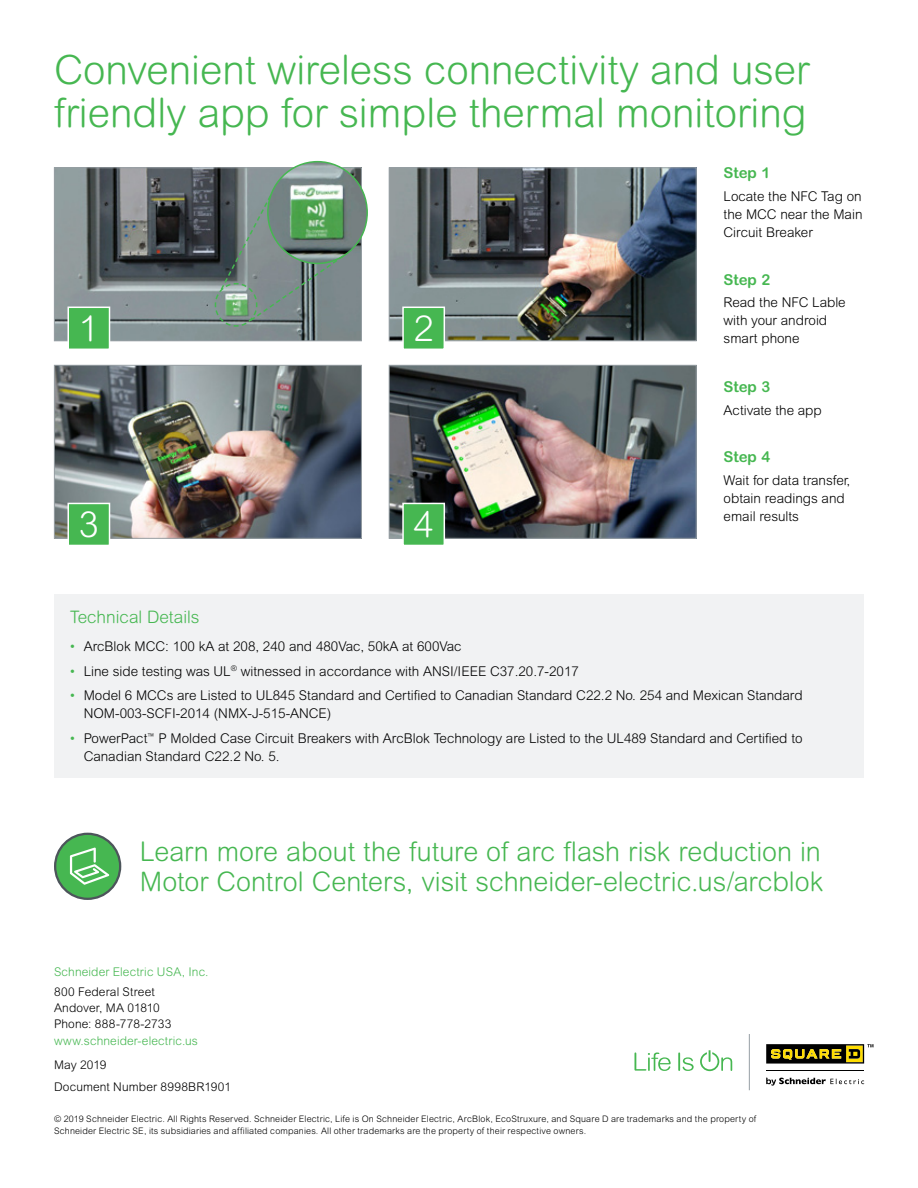
<style>
.page{position:relative;width:918px;height:1188px;background:#fff}
.page>*{position:absolute;margin:0;border:0;box-sizing:border-box;transform-origin:0 0}
.Body_Copy_9_12{font:300 40.5px/43.5px "Arial Rounded MT Std";color:#46b751}
.Body_Copy_9_12-2{font:300 36px "Arial Rounded MT Std";color:#fff}
.Cover_Subhead{font:300 27px/30px "Arial Rounded MT Std";color:#46b751}
.Body_Copy_9_12-3{font:300 17.25px "Arial Rounded MT Std";color:#46b751}
.Image_aption_green{font:700 15px "Arial Rounded MT Pro";color:#46b751}
.t1{font:300 13.5px/18px "Arial Rounded MT Std";color:#000}
.Image_aption_green-2{font:300 13.5px/18px "Arial Rounded MT Pro";color:#000}
.www_schneider-electr{font:300 12px "Arial Rounded MT Pro";letter-spacing:.01em;color:#000}
.Disclosure__Part___D{font:300 12px "Arial Rounded MT Pro";letter-spacing:.01em;color:#000}
.Schneider_Electric{font:300 12px "Arial Rounded MT Pro";letter-spacing:.01em;color:#46b751}
.www_schneider-electr-2{font:300 12px "Arial Rounded MT Pro";letter-spacing:.01em;color:#46b751}
.Disclosure__Part___D-2{font:300 9px/12px "Arial Rounded MT Pro";letter-spacing:.02em;color:#000}
.s1{font-family:"Arial Rounded MT Pro";font-weight:400;color:#46b751}
</style>
<div class="page">
<div style="left:54px;top:594px;width:810px;height:183px;background:#f1f2f3"></div>
<div style="left:55px;top:834px;width:65px;height:65px;background:#46b751;border-radius:50%"></div>
<div style="left:54px;top:833px;width:67px;height:67px;border:2px solid #4d555b;border-radius:50%"></div>
<svg style="left:70px;top:848px;width:39px;height:37px"></svg>
<hr style="left:749px;top:1034px;width:1px;height:56px;background:#979fa5">
<svg style="left:634px;top:1052px;width:37px;height:19px"></svg>
<svg style="left:678px;top:1052px;width:16px;height:19px"></svg>
<svg style="left:700px;top:1050px;width:32px;height:21px"></svg>
<hr style="left:767px;top:1070px;width:97px;height:1px;background:#000">
<svg style="left:766px;top:1078px;width:98px;height:8px"></svg>
<svg style="left:766px;top:1044px;width:107px;height:20px;background:#655c24"></svg>
<img style="left:56px;top:169px;width:304px;height:170px">
<div style="left:54px;top:167px;width:308px;height:174px;border:1px solid #979fa4"></div>
<img style="left:56px;top:367px;width:304px;height:170px">
<div style="left:54px;top:365px;width:308px;height:174px;border:1px solid #979fa4"></div>
<img style="left:391px;top:169px;width:304px;height:170px">
<div style="left:389px;top:167px;width:308px;height:174px;border:1px solid #979fa4"></div>
<img style="left:391px;top:367px;width:304px;height:170px">
<div style="left:389px;top:365px;width:308px;height:174px;border:1px solid #979fa4"></div>
<img style="left:268px;top:162px;width:99px;height:101px">
<svg style="left:214px;top:194px;width:131px;height:133px;background:#6f867b"></svg>
<div style="left:68px;top:307px;width:42px;height:43px;background:#46b751;border:2px solid #fff"></div>
<div style="left:402px;top:307px;width:43px;height:43px;background:#46b751;border:2px solid #fff"></div>
<div style="left:68px;top:503px;width:42px;height:43px;background:#46b751;border:2px solid #fff"></div>
<div style="left:402px;top:503px;width:43px;height:43px;background:#46b751;border:2px solid #fff"></div>
<p class="Body_Copy_9_12" style="left:54px;top:48px;width:757px">Convenient wireless connectivity and user friendly app for simple thermal monitoring</p>
<p class="Image_aption_green" style="left:724px;top:164px;width:48px">Step 1</p>
<p class="Image_aption_green-2" style="left:724px;top:188px;width:140px;text-align:justify">Locate the NFC Tag on the MCC near the Main Circuit Breaker</p>
<p class="Image_aption_green" style="left:724px;top:270px;width:48px">Step 2</p>
<p class="Image_aption_green-2" style="left:724px;top:294px;width:124px">Read the NFC Lable with your android smart phone</p>
<p class="Image_aption_green" style="left:724px;top:378px;width:48px">Step 3</p>
<p class="Image_aption_green-2" style="left:724px;top:401px;width:100px">Activate the app</p>
<p class="Image_aption_green" style="left:724px;top:448px;width:48px">Step 4</p>
<p class="Image_aption_green-2" style="left:724px;top:472px;width:128px">Wait for data transfer, obtain readings and email results</p>
<p class="Body_Copy_9_12-2" style="left:79px;top:308px;width:21px">1</p>
<p class="Body_Copy_9_12-2" style="left:414px;top:308px;width:21px">2</p>
<p class="Body_Copy_9_12-2" style="left:79px;top:504px;width:21px">3</p>
<p class="Body_Copy_9_12-2" style="left:414px;top:504px;width:21px">4</p>
<p class="Body_Copy_9_12-3" style="left:70px;top:607px;width:131px">Technical Details</p>
<p class="t1" style="left:70px;top:637px;width:393px"><span class="s1">•</span> ArcBlok MCC: 100 kA at 208, 240 and 480Vac, 50kA at 600Vac</p>
<p class="t1" style="left:70px;top:662px;width:510px"><span class="s1">•</span> Line side testing was UL<sup>®</sup> witnessed in accordance with ANSI/IEEE C37.20.7-2017</p>
<p class="t1" style="left:84px;top:687px;width:721px;text-indent:-14px"><span class="s1">•</span> Model 6 MCCs are Listed to UL845 Standard and Certified to Canadian Standard C22.2 No. 254 and Mexican Standard<br>NOM-003-SCFI-2014 (NMX-J-515-ANCE)</p>
<p class="t1" style="left:84px;top:729px;width:720px;text-indent:-14px"><span class="s1">•</span> PowerPact<sup>™</sup> P Molded Case Circuit Breakers with ArcBlok Technology are Listed to the UL489 Standard and Certified to<br>Canadian Standard C22.2 No. 5.</p>
<p class="Cover_Subhead" style="left:140px;top:837px;width:685px">Learn more about the future of arc flash risk reduction in<br>Motor Control Centers, visit schneider-electric.us/arcblok</p>
<p class="Schneider_Electric" style="left:54px;top:965px;width:156px">Schneider Electric USA, Inc.</p>
<p class="www_schneider-electr" style="left:54px;top:985px;width:102px">800 Federal Street</p>
<p class="www_schneider-electr" style="left:54px;top:1001px;width:107px">Andover, MA 01810</p>
<p class="www_schneider-electr" style="left:54px;top:1017px;width:119px">Phone: 888-778-2733</p>
<p class="www_schneider-electr-2" style="left:54px;top:1034px;width:145px">www.schneider-electric.us</p>
<p class="Disclosure__Part___D" style="left:54px;top:1058px;width:54px">May 2019</p>
<p class="Disclosure__Part___D" style="left:54px;top:1079px;width:179px">Document Number 8998BR1901</p>
<p class="Disclosure__Part___D-2" style="left:54px;top:1113px;width:704px">© 2019 Schneider Electric. All Rights Reserved. Schneider Electric, Life is On Schneider Electric, ArcBlok, EcoStruxure, and Square D are trademarks and the property of<br>Schneider Electric SE, its subsidiaries and affiliated companies. All other trademarks are the property of their respective owners.</p>
</div>
